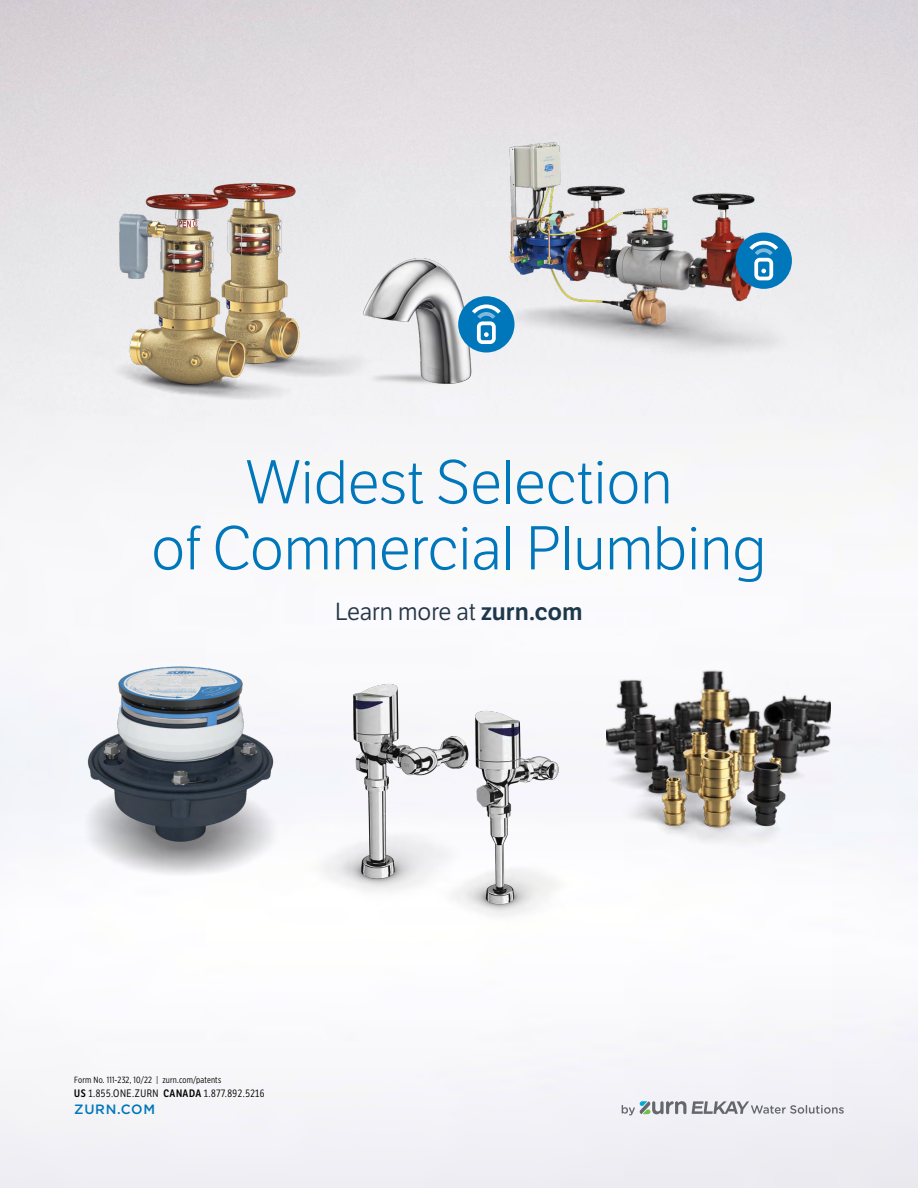
<style>
.page{position:relative;width:918px;height:1188px;background:#fff}
.page>*{position:absolute;margin:0;border:0;box-sizing:border-box;transform-origin:0 0}
.t1{font:300 60px/66px "LFT Etica";color:#0076bb;text-align:center}
.t2{font:24px "LFT Etica Bk";color:#263746}
.t3{font:500 13.5px "Gotham";letter-spacing:.05em;color:#0076bb}
.t4{font:10.5px "LFT Etica Condensed";letter-spacing:.05em;color:#000}
.t5{font:9px "Gotham X Narrow";letter-spacing:.02em;color:#000}
.s1{font-family:"LFT Etica SB";color:#1e384b}
.s2{font-weight:600}
</style>
<div class="page">
<img style="left:72px;top:630px;width:216px;height:249px">
<img style="left:489px;top:681px;width:171px;height:279px">
<img style="left:259px;top:654px;width:278px;height:279px">
<img style="left:606px;top:643px;width:225px;height:211px">
<img style="left:466px;top:99px;width:332px;height:270px">
<div style="left:736px;top:233px;width:56px;height:56px;background:#0076bb;border-radius:50%"></div>
<svg style="left:749px;top:241px;width:29px;height:39px"></svg>
<img style="left:356px;top:255px;width:123px;height:133px">
<div style="left:458px;top:296px;width:56px;height:57px;background:#0076bb;border-radius:50%"></div>
<svg style="left:472px;top:304px;width:29px;height:40px"></svg>
<img style="left:108px;top:165px;width:207px;height:255px">
<svg style="left:692px;top:1101px;width:152px;height:13px"></svg>
<svg style="left:622px;top:1101px;width:64px;height:14px"></svg>
<h1 class="t1" style="left:151px;top:451px;width:617px">Widest Selection<br>of Commercial Plumbing</h1>
<h2 class="t2" style="left:335px;top:597px;width:249px">Learn more at <span class="s1">zurn.com</span></h2>
<p class="t5" style="left:74px;top:1074px;width:148px">Form No. 111-232, 10/22 | zurn.com/patents</p>
<p class="t4" style="left:74px;top:1087px;width:192px"><span class="s2">US</span> 1.855.ONE.ZURN <span class="s2">CANADA</span> 1.877.892.5216</p>
<h3 class="t3" style="left:74px;top:1100px;width:82px">ZURN.COM</h3>
</div>
